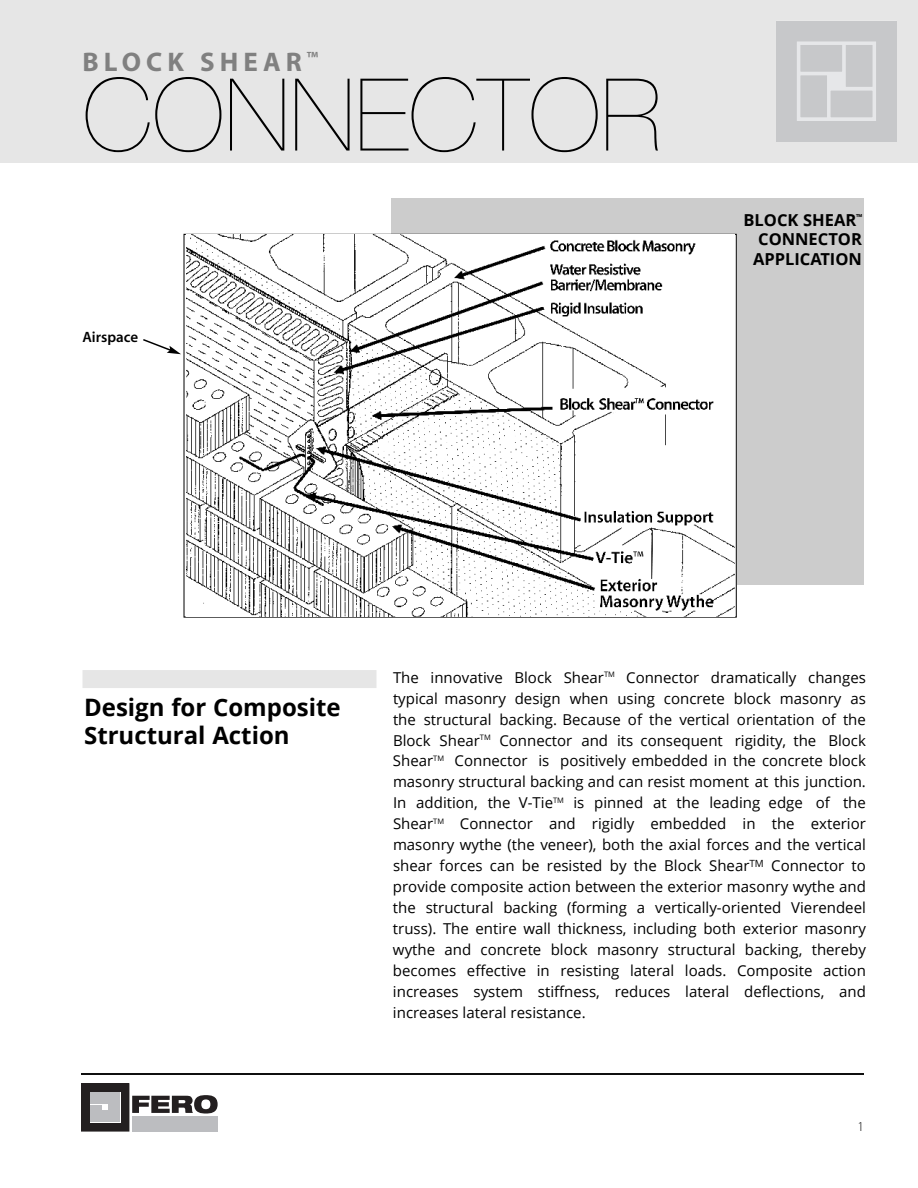
<style>
.page{position:relative;width:918px;height:1188px;background:#fff}
.page>*{position:absolute;margin:0;border:0;box-sizing:border-box;transform-origin:0 0}
.t1{font:200 100.65px "Helvetica Neue";color:#000}
.t2{font:700 27px "Myriad";letter-spacing:.19em;color:#808080}
.t3{font:700 24px/28.2px "Open Sans";color:#000}
.t4{font:700 16.5px/19.8px "Open Sans";color:#000;text-align:right}
.t5{font:15px/21px "Open Sans";color:#000;text-align:justify}
.t6{font:15px "Myriad MM 565 wt 600 wd";color:#000}
.t7{font:13.5px "Myriad MM 215 wt 600 wd";color:#000}
</style>
<div class="page">
<div style="left:0;top:0;width:918px;height:163px;background:#e6e6e6"></div>
<div style="left:776px;top:21px;width:121px;height:120px;background:#c7c8ca"></div>
<div style="left:797px;top:42px;width:79px;height:78px;background:#e6e7e9"></div>
<div style="left:797px;top:42px;width:79px;height:79px;border:1px solid #e6e7e9"></div>
<div style="left:845px;top:44px;width:28px;height:43px;background:#c7c8ca"></div>
<div style="left:845px;top:44px;width:28px;height:44px;border:1px solid #e6e7e9"></div>
<div style="left:800px;top:75px;width:28px;height:43px;background:#c7c8ca"></div>
<div style="left:800px;top:75px;width:28px;height:43px;border:1px solid #e6e7e9"></div>
<div style="left:830px;top:90px;width:43px;height:28px;background:#c7c8ca"></div>
<div style="left:830px;top:90px;width:43px;height:28px;border:1px solid #e6e7e9"></div>
<div style="left:800px;top:44px;width:43px;height:28px;background:#c7c8ca"></div>
<div style="left:800px;top:44px;width:43px;height:29px;border:1px solid #e6e7e9"></div>
<div style="left:391px;top:198px;width:473px;height:387px;background:#ccc"></div>
<div style="left:82px;top:670px;width:294px;height:18px;background:#e6e6e6"></div>
<div style="left:132px;top:1116px;width:86px;height:16px;background:#bcbdc0"></div>
<svg style="left:132px;top:1095px;width:86px;height:19px"></svg>
<div style="left:82px;top:1084px;width:47px;height:47px;background:#231f20"></div>
<div style="left:81px;top:1083px;width:48px;height:49px;border:1px solid #231f20"></div>
<svg style="left:90px;top:1092px;width:31px;height:31px"></svg>
<div style="left:91px;top:1105px;width:11px;height:17px;background:#bcbdc0"></div>
<div style="left:109px;top:1093px;width:11px;height:17px;background:#bcbdc0"></div>
<div style="left:103px;top:1111px;width:17px;height:11px;background:#bcbdc0"></div>
<div style="left:91px;top:1093px;width:17px;height:11px;background:#bcbdc0"></div>
<hr style="left:81px;top:1073px;width:783px;height:2px;background:#000">
<img style="left:187px;top:235px;width:547px;height:382px">
<svg style="left:143px;top:339px;width:38px;height:15px"></svg>
<h2 class="t2" style="left:82px;top:52px;width:238px">BLOCK SHEAR <sup>™</sup></h2>
<h1 class="t1" style="left:83px;top:57px;width:581px">CONNECTOR</h1>
<p class="t6" style="left:82px;top:331px;width:57px">Airspace</p>
<p class="t4" style="left:743px;top:209px;width:121px">BLOCK SHEAR<sup>™<br></sup>CONNECTOR<br>APPLICATION</p>
<h3 class="t3" style="left:84px;top:692px;width:258px">Design for Composite<br>Structural Action</h3>
<p class="t5" style="left:393px;top:666px;width:474px">The innovative Block Shear<sup>TM</sup> Connector dramatically changes typical masonry design when using concrete block masonry as the structural backing. Because of the vertical orientation of the Block Shear<sup>TM</sup> Connector and its consequent rigidity, the Block Shear<sup>TM</sup> Connector is positively embedded in the concrete block masonry structural backing and can resist moment at this junction.<br>In addition, the V-Tie<sup>TM</sup> is pinned at the leading edge of the Shear<sup>TM</sup> Connector and rigidly embedded in the exterior masonry wythe (the veneer), both the axial forces and the vertical shear forces can be resisted by the Block Shear<sup>TM</sup> Connector to provide composite action between the exterior masonry wythe and the structural backing (forming a vertically-oriented Vierendeel truss). The entire wall thickness, including both exterior masonry wythe and concrete block masonry structural backing, thereby becomes effective in resisting lateral loads. Composite action increases system stiffness, reduces lateral deflections, and increases lateral resistance.</p>
<p class="t7" style="left:857px;top:1122px;width:8px">1</p>
</div>
